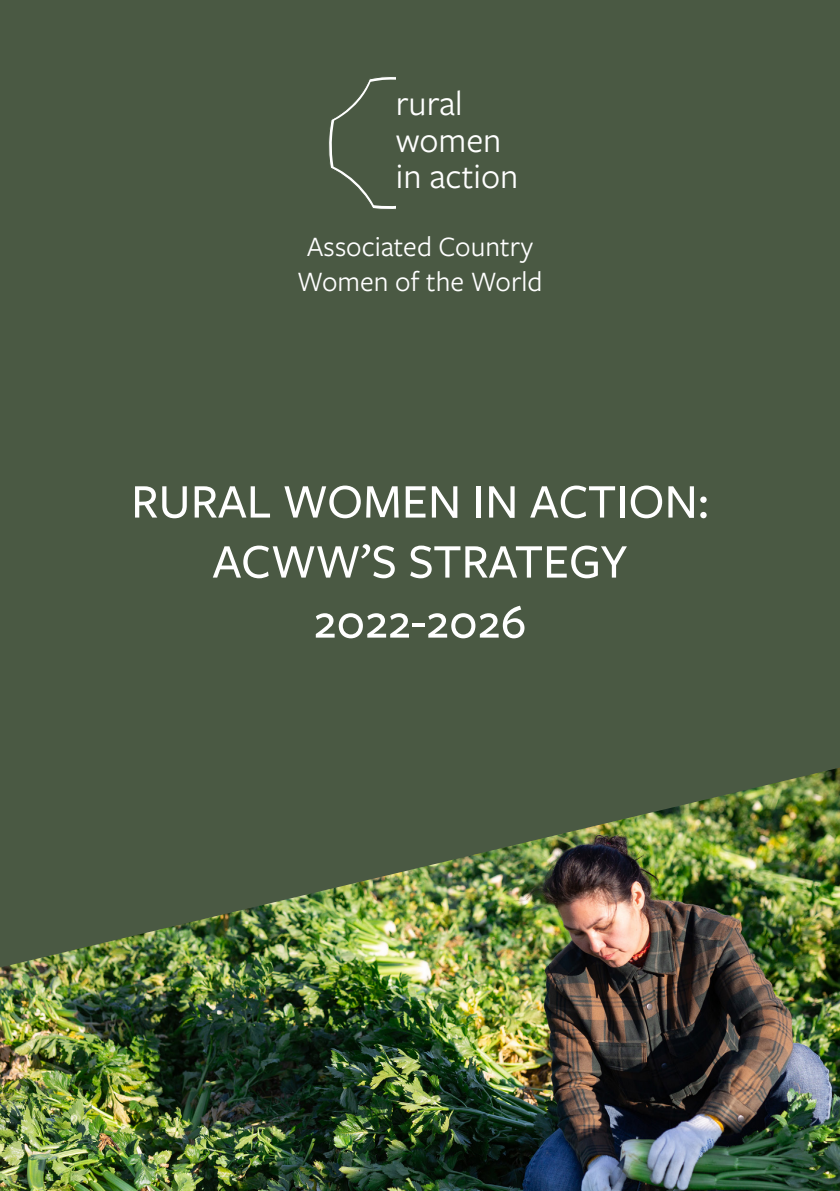
<style>
.page{position:relative;width:840px;height:1191px;background:#fff}
.page>*{position:absolute;margin:0;border:0;box-sizing:border-box;transform-origin:0 0}
.t1{font:500 50px "Freight Sans Pro";color:#fff}
.t2{font:36px/36.6px "Freight Sans Pro";color:#fff}
.t3{font:29.2px/35px "Freight Sans Pro";color:#fff;text-align:center}
</style>
<div class="page">
<div style="left:0;top:0;width:839px;height:1191px;background:#4a5943"></div>
<svg style="left:328px;top:76px;width:68px;height:134px"></svg>
<img style="left:0;top:768px;width:839px;height:423px">
<p class="t2" style="left:395px;top:83px;width:124px">rural women in action</p>
<p class="t3" style="left:297px;top:227px;width:246px">Associated Country<br>Women of the World</p>
<p class="t1" style="left:131px;top:468px;width:579px">RURAL WOMEN IN ACTION:</p>
<p class="t1" style="left:212px;top:528px;width:416px">ACWW’S STRATEGY</p>
<p class="t1" style="left:313px;top:588px;width:214px">2022-2026</p>
</div>
